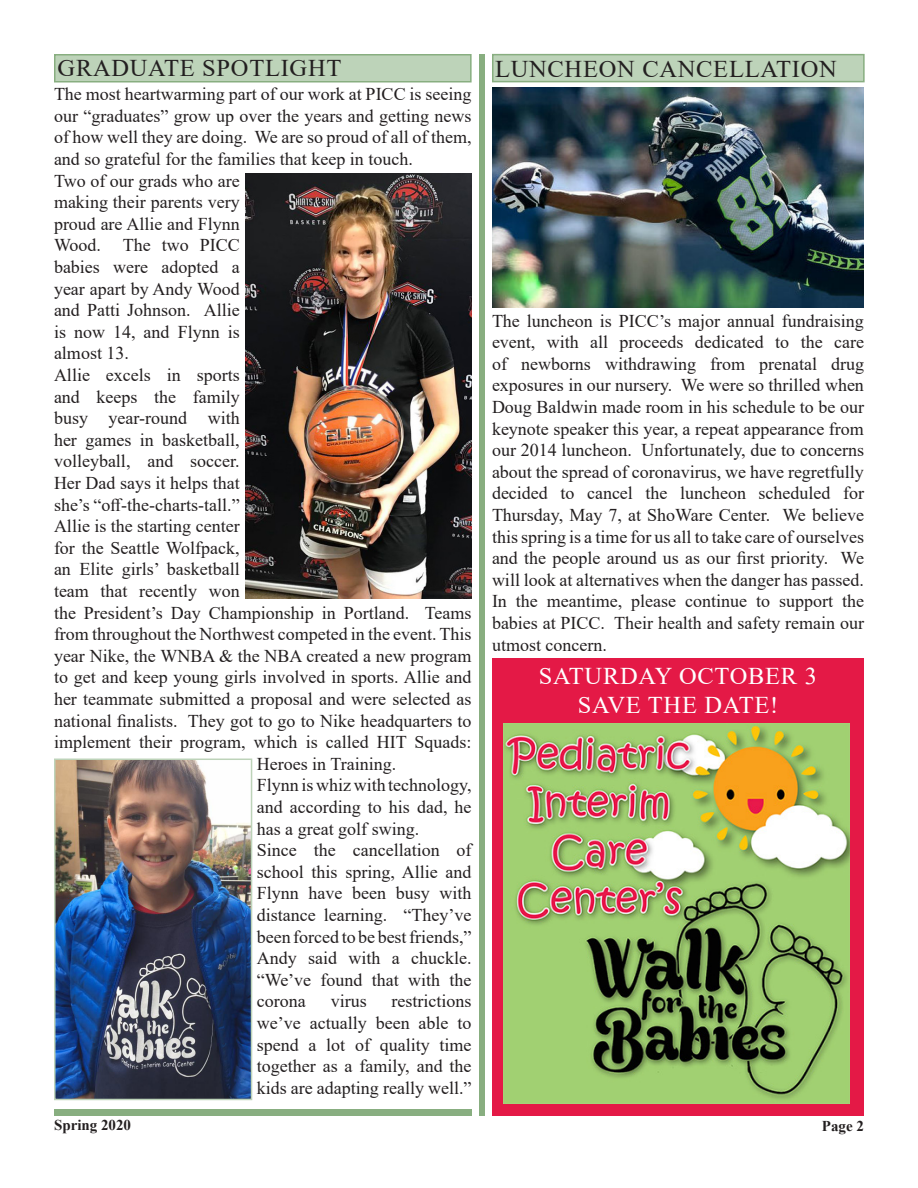
<style>
.page{position:relative;width:918px;height:1188px;background:#fff}
.page>*{position:absolute;margin:0;border:0;box-sizing:border-box;transform-origin:0 0}
.t1{font:24px "Times New Roman";letter-spacing:.03em;color:#231f20}
.t2{font:24px "Times New Roman";letter-spacing:.03em;color:#fff}
.t3{font:18px/21.6px "Times New Roman";color:#231f20;text-align:justify}
.t4{font:700 15px "Times New Roman";color:#231f20}
</style>
<div class="page">
<div style="left:492px;top:658px;width:371px;height:457px;background:#e41946"></div>
<div style="left:492px;top:54px;width:373px;height:28px;background:#bdd3b9;border:2px solid #88ae80"></div>
<div style="left:54px;top:54px;width:418px;height:28px;background:#bdd3b9;border:2px solid #88ae80"></div>
<img style="left:492px;top:88px;width:372px;height:220px">
<div style="left:479px;top:54px;width:6px;height:1062px;background:#88ae80"></div>
<div style="left:54px;top:1109px;width:418px;height:7px;background:#88ae80"></div>
<img style="left:246px;top:173px;width:226px;height:425px">
<img style="left:57px;top:762px;width:192px;height:335px">
<div style="left:54px;top:759px;width:198px;height:341px;border:2px solid #bdd3b9"></div>
<img style="left:504px;top:723px;width:345px;height:381px">
<p class="t1" style="left:58px;top:51px;width:285px">GRADUATE SPOTLIGHT</p>
<p class="t3" style="left:54px;top:83px;width:419px">The most heartwarming part of our work at PICC is seeing our “graduates” grow up over the years and getting news of how well they are doing. We are so proud of all of them, and so grateful for the families that keep in touch.</p>
<p class="t3" style="left:54px;top:169px;width:187px">Two of our grads who are making their parents very proud are Allie and Flynn Wood. The two PICC babies were adopted a year apart by Andy Wood and Patti Johnson. Allie is now 14, and Flynn is almost 13.</p>
<p class="t3" style="left:54px;top:364px;width:187px">Allie excels in sports</p>
<p class="t3" style="left:54px;top:385px;width:187px">and keeps the family</p>
<p class="t3" style="left:54px;top:407px;width:187px">busy year-round with</p>
<p class="t3" style="left:54px;top:428px;width:187px">her games in basketball,</p>
<p class="t3" style="left:54px;top:450px;width:187px">volleyball, and soccer.</p>
<p class="t3" style="left:54px;top:472px;width:187px">Her Dad says it helps that</p>
<p class="t3" style="left:54px;top:493px;width:187px">she’s “off-the-charts-tall.”</p>
<p class="t3" style="left:54px;top:515px;width:187px">Allie is the starting center</p>
<p class="t3" style="left:54px;top:536px;width:187px">for the Seattle Wolfpack,</p>
<p class="t3" style="left:54px;top:558px;width:187px">an Elite girls’ basketball</p>
<p class="t3" style="left:54px;top:580px;width:187px">team that recently won</p>
<p class="t3" style="left:54px;top:601px;width:419px">the President’s Day Championship in Portland. Teams</p>
<p class="t3" style="left:54px;top:623px;width:419px">from throughout the Northwest competed in the event. This</p>
<p class="t3" style="left:54px;top:644px;width:419px">year Nike, the WNBA &amp; the NBA created a new program</p>
<p class="t3" style="left:54px;top:666px;width:419px">to get and keep young girls involved in sports. Allie and</p>
<p class="t3" style="left:54px;top:688px;width:419px">her teammate submitted a proposal and were selected as</p>
<p class="t3" style="left:54px;top:709px;width:419px">national finalists. They got to go to Nike headquarters to</p>
<p class="t3" style="left:54px;top:731px;width:419px">implement their program, which is called HIT Squads:</p>
<p class="t3" style="left:257px;top:752px;width:141px">Heroes in Training.</p>
<p class="t3" style="left:257px;top:774px;width:216px">Flynn is whiz with technology, and according to his dad, he has a great golf swing.</p>
<p class="t3" style="left:257px;top:839px;width:216px">Since the cancellation of school this spring, Allie and Flynn have been busy with distance learning. “They’ve been forced to be best friends,” Andy said with a chuckle. “We’ve found that with the corona</p>
<p class="t3" style="left:257px;top:990px;width:216px;text-indent:135px">restrictions we’ve actually been able to spend a lot of quality time together as a family, and the kids are adapting really well.”</p>
<p class="t3" style="left:331px;top:990px;width:37px">virus</p>
<p class="t1" style="left:495px;top:52px;width:343px">LUNCHEON CANCELLATION</p>
<p class="t3" style="left:492px;top:309px;width:374px">The luncheon is PICC’s major annual fundraising event, with all proceeds dedicated to the care of newborns withdrawing from prenatal drug exposures in our nursery. We were so thrilled when Doug Baldwin made room in his schedule to be our keynote speaker this year, a repeat appearance from our 2014 luncheon. Unfortunately, due to concerns about the spread of coronavirus, we have regretfully decided to cancel the luncheon scheduled for Thursday, May 7, at ShoWare Center. We believe this spring is a time for us all to take care of ourselves and the people around us as our first priority. We will look at alternatives when the danger has passed.<br>In the meantime, please continue to support the babies at PICC. Their health and safety remain our utmost concern.</p>
<p class="t2" style="left:539px;top:659px;width:280px">SATURDAY OCTOBER 3</p>
<p class="t2" style="left:578px;top:688px;width:202px">SAVE THE DATE!</p>
<p class="t4" style="left:54px;top:1114px;width:79px">Spring 2020</p>
<p class="t4" style="left:822px;top:1115px;width:44px">Page 2</p>
</div>
